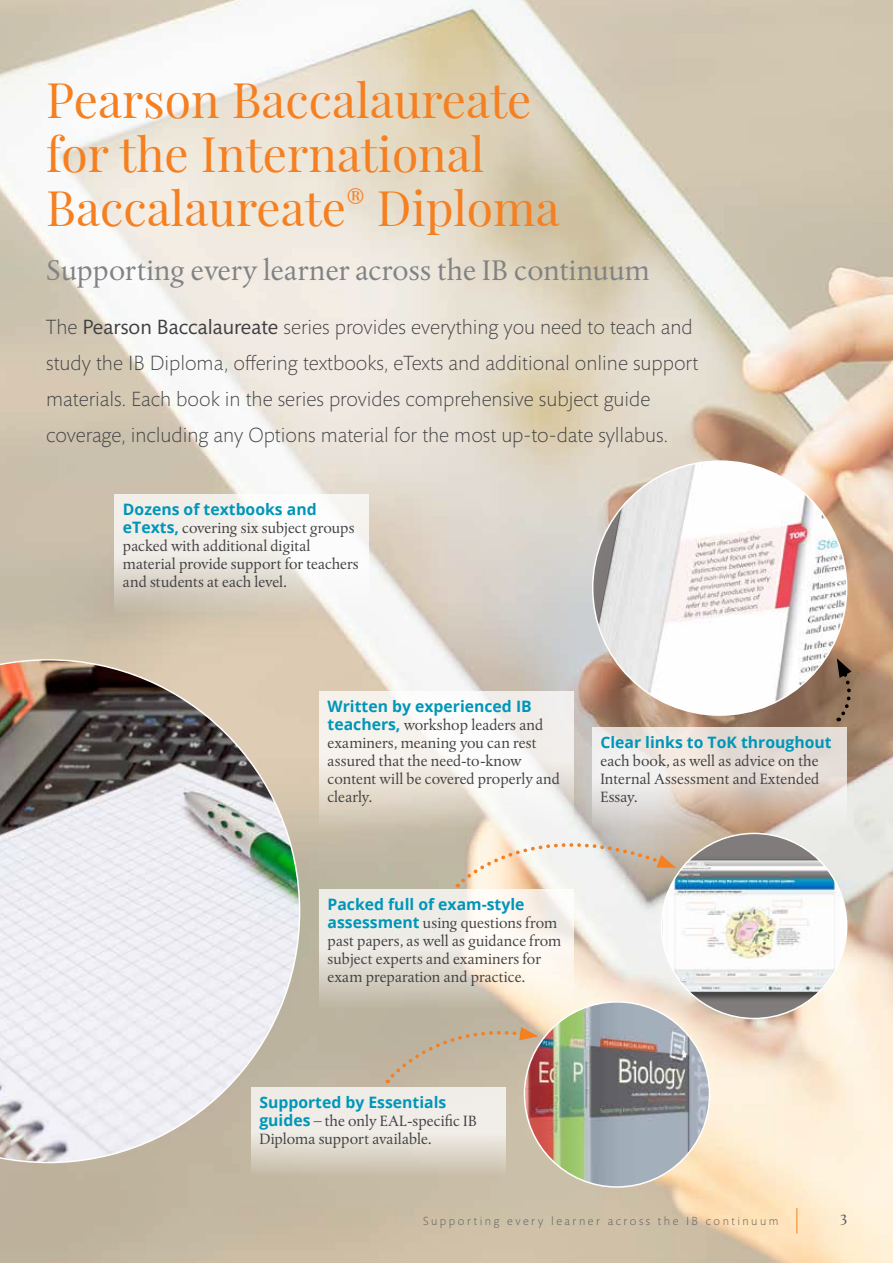
<style>
.page{position:relative;width:893px;height:1263px;background:#fff}
.page>*{position:absolute;margin:0;border:0;box-sizing:border-box;transform-origin:0 0}
.t1{font:48px/54px "Playfair Display";color:#f58021}
.t2{font:30px "Albertina MT Pro";color:#808285}
.t3{font:300 21px/36px "Mundo Sans Pro";color:#414042}
.t4{font:15.75px/18px "Albertina MT Pro";color:#414042}
.t5{font:700 15.75px "Open Sans";color:#0096b9}
.t6{font:15.75px "Albertina MT Pro";color:#58595b}
.t7{font:300 12px "Mundo Sans Pro";letter-spacing:.21em;color:#58595b}
.s1{font-weight:400}
.s2{font-family:"Open Sans";font-weight:700;color:#0096b9}
</style>
<div class="page">
<img style="left:1px;top:0;width:892px;height:1263px">
<svg style="left:1px;top:659px;width:299px;height:504px"></svg>
<hr style="left:0;top:0;width:1px;height:1263px;background:#b1ded6">
<img style="left:593px;top:461px;width:254px;height:254px;border-radius:127px">
<div style="left:662px;top:833px;width:185px;height:185px;background:#7f7c7b;border-radius:50%"></div>
<img style="left:662px;top:855px;width:185px;height:148px">
<img style="left:524px;top:1002px;width:185px;height:185px;border-radius:93px">
<svg style="left:319px;top:889px;width:255px;height:120px"></svg>
<svg style="left:592px;top:727px;width:255px;height:102px;background:#e2d8d0"></svg>
<svg style="left:319px;top:691px;width:255px;height:138px"></svg>
<svg style="left:114px;top:495px;width:255px;height:120px"></svg>
<svg style="left:251px;top:1087px;width:255px;height:89px;background:#e5e0d7"></svg>
<svg style="left:837px;top:658px;width:16px;height:63px"></svg>
<svg style="left:387px;top:1025px;width:151px;height:58px;background:#c1b09a"></svg>
<svg style="left:457px;top:821px;width:219px;height:66px"></svg>
<svg style="left:796px;top:1208px;width:1px;height:25px"></svg>
<h1 class="t1" style="left:46px;top:73px;width:515px">Pearson Baccalaureate for the International<br>Baccalaureate<sup>®</sup> Diploma</h1>
<h2 class="t2" style="left:46px;top:253px;width:605px">Supporting every learner across the IB continuum</h2>
<p class="t3" style="left:46px;top:310px;width:653px">The <span class="s1">Pearson Baccalaureate</span> series provides everything you need to teach and study the IB Diploma, offering textbooks, eTexts and additional online support materials. Each book in the series provides comprehensive subject guide coverage, including any Options material for the most up-to-date syllabus.</p>
<p class="t5" style="left:123px;top:498px;width:195px">Dozens of textbooks and</p>
<p class="t4" style="left:123px;top:519px;width:237px"><span class="s2">eTexts,</span> covering six subject groups packed with additional digital material provide support for teachers and students at each level.</p>
<p class="t5" style="left:328px;top:695px;width:206px">Written by experienced IB</p>
<p class="t4" style="left:328px;top:716px;width:234px"><span class="s2">teachers,</span> workshop leaders and examiners, meaning you can rest assured that the need-to-know content will be covered properly and clearly.</p>
<p class="t5" style="left:328px;top:893px;width:198px">Packed full of exam-style</p>
<p class="t4" style="left:328px;top:914px;width:235px"><span class="s2">assessment</span> using questions from past papers, as well as guidance from subject experts and examiners for exam preparation and practice.</p>
<p class="t5" style="left:600px;top:731px;width:233px">Clear links to ToK throughout</p>
<p class="t4" style="left:600px;top:752px;width:220px;text-align:justify">each book, as well as advice on the Internal Assessment and Extended Essay.</p>
<p class="t5" style="left:259px;top:1091px;width:189px">Supported by Essentials</p>
<p class="t4" style="left:259px;top:1112px;width:219px"><span class="s2">guides</span> – the only EAL-specific IB<br>Diploma support available.</p>
<p class="t7" style="left:423px;top:1214px;width:357px">Supporting every learner across the IB continuum</p>
<p class="t6" style="left:840px;top:1211px;width:9px">3</p>
</div>
